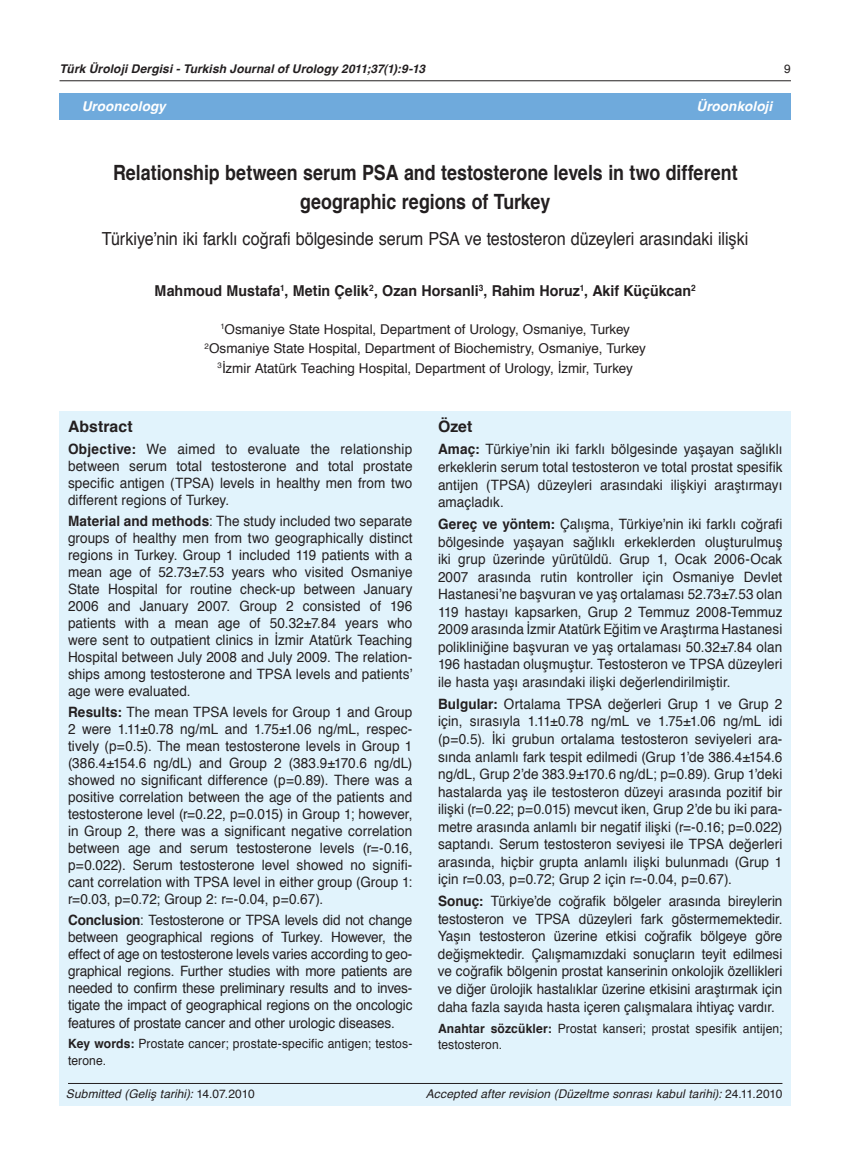
<style>
.page{position:relative;width:859px;height:1170px;background:#fff}
.page>*{position:absolute;margin:0;border:0;box-sizing:border-box;transform-origin:0 0}
.t1{font:700 21px/28.5px "Helvetica";color:#231f20;text-align:center;scale:.85 1}
.t2{font:18px "Helvetica";letter-spacing:-.005em;color:#231f20;scale:.9 1}
.t3{font:700 15.75px "Helvetica";letter-spacing:.005em;color:#231f20}
.t4{font:700 15px "Helvetica";color:#231f20;scale:.95 1}
.t5{font:14.25px/17px "Helvetica";color:#231f20;text-align:justify;scale:.95 1}
.t6{font:13.5px/19.5px "Helvetica";color:#231f20;text-align:center}
.t7{font:italic 700 13.5px "Helvetica";letter-spacing:.01em;color:#fff}
.t8{font:12.75px/16.5px "Helvetica";letter-spacing:.01em;color:#231f20;scale:.95 1}
.t9{font:italic 12px "Helvetica";letter-spacing:.01em;color:#231f20}
.t10{font:italic 700 12px "Helvetica";letter-spacing:.01em;color:#231f20}
.t11{font:12px "Helvetica";color:#231f20}
.s1{font-weight:700}
.s2{font-style:normal}
</style>
<div class="page">
<div style="left:60px;top:411px;width:731px;height:695px;background:#e1f3fc"></div>
<hr style="left:68px;top:1083px;width:714px;height:1px;background:#231f20">
<div style="left:60px;top:94px;width:731px;height:26px;background:#6faadc"></div>
<hr style="left:60px;top:80px;width:731px;height:1px;background:#231f20">
<p class="t10" style="left:60px;top:64px;width:367px">Türk Üroloji Dergisi - Turkish Journal of Urology 2011;37(1):9-13</p>
<p class="t11" style="left:784px;top:64px;width:8px">9</p>
<p class="t7" style="left:82px;top:101px;width:86px">Urooncology</p>
<p class="t7" style="left:696px;top:101px;width:77px">Üroonkoloji</p>
<h1 class="t1" style="left:113px;top:160px;width:736px">Relationship between serum PSA and testosterone levels in two different geographic regions of Turkey</h1>
<p class="t2" style="left:102px;top:231px;width:720px">Türkiye’nin iki farklı coğrafi bölgesinde serum PSA ve testosteron düzeyleri arasındaki ilişki</p>
<p class="t4" style="left:155px;top:284px;width:571px">Mahmoud Mustafa<sup>1</sup>, Metin Çelik<sup>2</sup>, Ozan Horsanli<sup>3</sup>, Rahim Horuz<sup>1</sup>, Akif Küçükcan<sup>2</sup></p>
<p class="t6" style="left:205px;top:320px;width:443px"><sup>1</sup>Osmaniye State Hospital, Department of Urology, Osmaniye, Turkey<br><sup>2</sup>Osmaniye State Hospital, Department of Biochemistry, Osmaniye, Turkey<br><sup>3</sup>İzmir Atatürk Teaching Hospital, Department of Urology, İzmir, Turkey</p>
<p class="t3" style="left:68px;top:419px;width:66px">Abstract</p>
<p class="t5" style="left:68px;top:441px;width:364px"><span class="s1">Objective:</span> We aimed to evaluate the relationship between serum total testosterone and total prostate specific antigen (TPSA) levels in healthy men from two different regions of Turkey.</p>
<p class="t5" style="left:68px;top:513px;width:364px"><span class="s1">Material and methods</span>: The study included two separate groups of healthy men from two geographically distinct regions in Turkey. Group 1 included 119 patients with a mean age of 52.73±7.53 years who visited Osmaniye State Hospital for routine check-up between January 2006 and January 2007. Group 2 consisted of 196 patients with a mean age of 50.32±7.84 years who were sent to outpatient clinics in İzmir Atatürk Teaching Hospital between July 2008 and July 2009. The relation&shy;ships among testosterone and TPSA levels and patients’ age were evaluated.</p>
<p class="t5" style="left:68px;top:704px;width:364px"><span class="s1">Results:</span> The mean TPSA levels for Group 1 and Group 2 were 1.11±0.78 ng/mL and 1.75±1.06 ng/mL, respec&shy;tively (p=0.5). The mean testosterone levels in Group 1 (386.4±154.6 ng/dL) and Group 2 (383.9±170.6 ng/dL) showed no significant difference (p=0.89). There was a positive correlation between the age of the patients and testosterone level (r=0.22, p=0.015) in Group 1; however, in Group 2, there was a significant negative correlation between age and serum testosterone levels (r=-0.16, p=0.022). Serum testosterone level showed no signifi&shy;cant correlation with TPSA level in either group (Group 1: r=0.03, p=0.72; Group 2: r=-0.04, p=0.67).</p>
<p class="t5" style="left:68px;top:912px;width:364px"><span class="s1">Conclusion</span>: Testosterone or TPSA levels did not change between geographical regions of Turkey. However, the effect of age on testosterone levels varies according to geo&shy;graphical regions. Further studies with more patients are needed to confirm these preliminary results and to inves&shy;tigate the impact of geographical regions on the oncologic features of prostate cancer and other urologic diseases.</p>
<p class="t8" style="left:68px;top:1036px;width:364px"><span class="s1">Key words:</span> Prostate cancer; prostate-specific antigen; testos&shy;terone.</p>
<p class="t3" style="left:438px;top:419px;width:36px">Özet</p>
<p class="t5" style="left:438px;top:441px;width:364px;line-height:17.7px"><span class="s1">Amaç:</span> Türkiye’nin iki farklı bölgesinde yaşayan sağlıklı erkeklerin serum total testosteron ve total prostat spesifik antijen (TPSA) düzeyleri arasındaki ilişkiyi araştırmayı amaçladık.</p>
<p class="t5" style="left:438px;top:516px;width:364px;line-height:17.5px"><span class="s1">Gereç ve yöntem:</span> Çalışma, Türkiye’nin iki farklı coğrafi bölgesinde yaşayan sağlıklı erkeklerden oluşturulmuş iki grup üzerinde yürütüldü. Grup 1, Ocak 2006-Ocak 2007 arasında rutin kontroller için Osmaniye Devlet Hastanesi’ne başvuran ve yaş ortalaması 52.73±7.53 olan 119 hastayı kapsarken, Grup 2 Temmuz 2008-Temmuz 2009 arasında İzmir Atatürk Eğitim ve Araştırma Hastanesi polikliniğine başvuran ve yaş ortalaması 50.32±7.84 olan 196 hastadan oluşmuştur. Testosteron ve TPSA düzeyleri ile hasta yaşı arasındaki ilişki değerlendirilmiştir.</p>
<p class="t5" style="left:438px;top:696px;width:364px;line-height:17.5px"><span class="s1">Bulgular:</span> Ortalama TPSA değerleri Grup 1 ve Grup 2 için, sırasıyla 1.11±0.78 ng/mL ve 1.75±1.06 ng/mL idi (p=0.5). İki grubun ortalama testosteron seviyeleri ara&shy;sında anlamlı fark tespit edilmedi (Grup 1’de 386.4±154.6 ng/dL, Grup 2’de 383.9±170.6 ng/dL; p=0.89). Grup 1’deki hastalarda yaş ile testosteron düzeyi arasında pozitif bir ilişki (r=0.22; p=0.015) mevcut iken, Grup 2’de bu iki para&shy;metre arasında anlamlı bir negatif ilişki (r=-0.16; p=0.022) saptandı. Serum testosteron seviyesi ile TPSA değerleri arasında, hiçbir grupta anlamlı ilişki bulunmadı (Grup 1 için r=0.03, p=0.72; Grup 2 için r=-0.04, p=0.67).</p>
<p class="t5" style="left:438px;top:893px;width:364px;line-height:17.7px"><span class="s1">Sonuç:</span> Türkiye’de coğrafik bölgeler arasında bireylerin testosteron ve TPSA düzeyleri fark göstermemektedir.<br>Yaşın testosteron üzerine etkisi coğrafik bölgeye göre değişmektedir. Çalışmamızdaki sonuçların teyit edilmesi ve coğrafik bölgenin prostat kanserinin onkolojik özellikleri ve diğer ürolojik hastalıklar üzerine etkisini araştırmak için daha fazla sayıda hasta içeren çalışmalara ihtiyaç vardır.</p>
<p class="t8" style="left:438px;top:1021px;width:364px"><span class="s1">Anah tar söz cük ler:</span> Prostat kanseri; prostat spesifik antijen; testosteron.</p>
<p class="t9" style="left:66px;top:1088px;width:190px">Submitted (Geliş tarihi): <span class="s2">14.07.2010</span></p>
<p class="t9" style="left:426px;top:1088px;width:358px">Accepted after revision (Düzeltme sonrası kabul tarihi): <span class="s2">24.11.2010</span></p>
</div>
